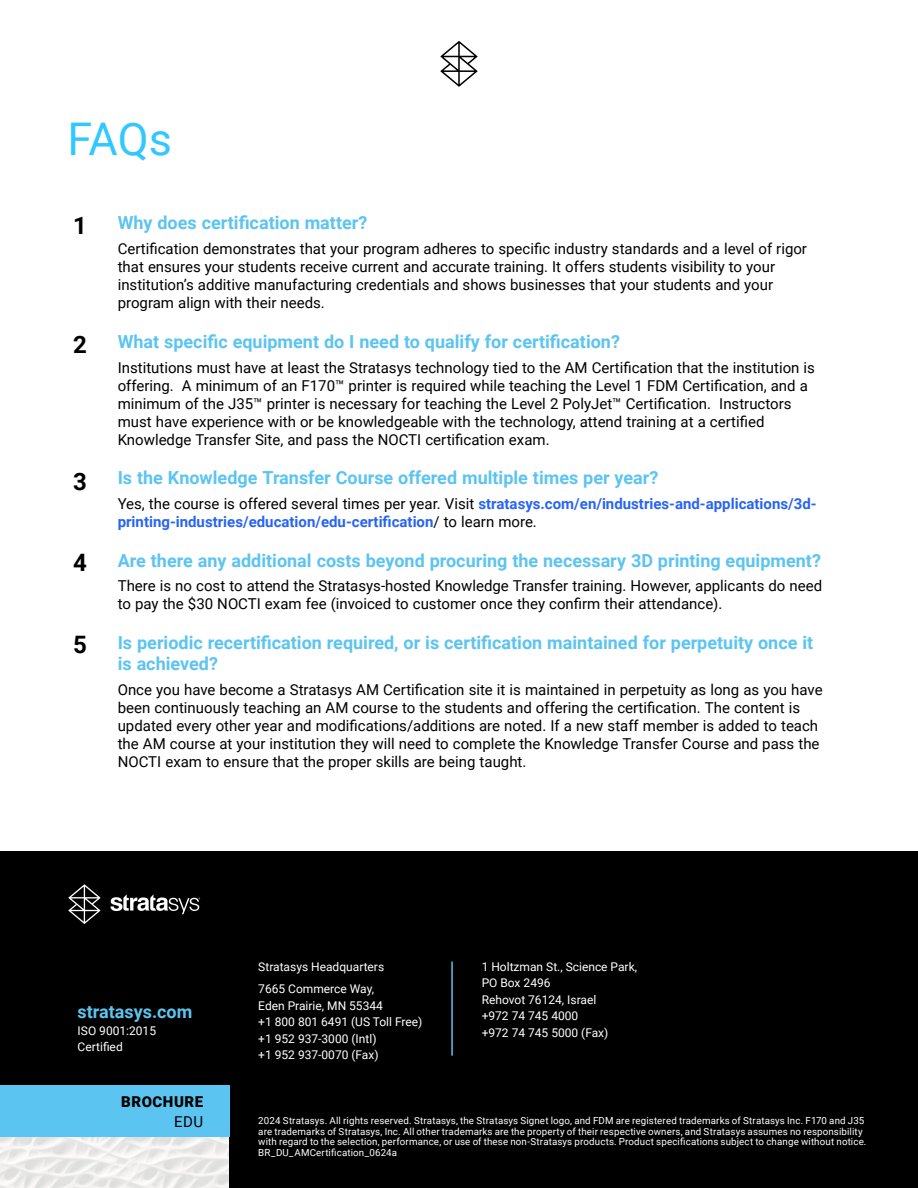
<style>
.page{position:relative;width:918px;height:1188px;background:#fff}
.page>*{position:absolute;margin:0;border:0;box-sizing:border-box;transform-origin:0 0}
.t1{font:45px "Roboto";color:#32c8ff}
.t2{font:700 24px "Roboto";color:#000}
.t3{font:700 18px/21.6px "Roboto";color:#5cc4f1}
.t4{font:15px/18px "Roboto";color:#000}
.t5{font:700 15px/18px "Roboto";color:#2864f5}
.t6{font:900 15px "Roboto";letter-spacing:.035em;color:#000}
.t7{font:12px/16.5px "Roboto";color:#fff}
.t8{font:9.75px/10.5px "Roboto";letter-spacing:.015em;color:#fff}
.s1{font-weight:400;color:#000}
</style>
<div class="page">
<img style="left:0;top:1086px;width:230px;height:102px">
<div style="left:230px;top:851px;width:688px;height:337px;background:#000"></div>
<div style="left:0;top:851px;width:230px;height:235px;background:#000"></div>
<hr style="left:451px;top:962px;width:2px;height:94px;background:#5cc4f1">
<div style="left:0;top:1086px;width:229px;height:51px;background:#5cc4f1"></div>
<svg style="left:110px;top:894px;width:90px;height:20px"></svg>
<svg style="left:68px;top:884px;width:33px;height:40px"></svg>
<svg style="left:440px;top:41px;width:38px;height:46px"></svg>
<h1 class="t1" style="left:68px;top:107px;width:106px">FAQs</h1>
<h2 class="t2" style="left:73px;top:209px;width:15px">1</h2>
<h2 class="t2" style="left:73px;top:328px;width:15px">2</h2>
<h2 class="t2" style="left:73px;top:465px;width:15px">3</h2>
<h2 class="t2" style="left:73px;top:546px;width:15px">4</h2>
<h2 class="t2" style="left:73px;top:628px;width:15px">5</h2>
<p class="t3" style="left:118px;top:212px;width:251px">Why does certification matter?</p>
<p class="t4" style="left:118px;top:239px;width:691px">Certification demonstrates that your program adheres to specific industry standards and a level of rigor that ensures your students receive current and accurate training. It offers students visibility to your institution’s additive manufacturing credentials and shows businesses that your students and your program align with their needs.</p>
<p class="t3" style="left:118px;top:330px;width:504px">What specific equipment do I need to qualify for certification?</p>
<p class="t4" style="left:118px;top:358px;width:699px">Institutions must have at least the Stratasys technology tied to the AM Certification that the institution is offering. A minimum of an F170™ printer is required while teaching the Level 1 FDM Certification, and a minimum of the J35™ printer is necessary for teaching the Level 2 PolyJet™ Certification. Instructors must have experience with or be knowledgeable with the technology, attend training at a certified Knowledge Transfer Site, and pass the NOCTI certification exam.</p>
<p class="t3" style="left:118px;top:466px;width:542px">Is the Knowledge Transfer Course offered multiple times per year?</p>
<p class="t5" style="left:118px;top:494px;width:700px"><span class="s1">Yes, the course is offered several times per year. Visit</span> stratasys.com/en/industries-and-applications/3d&shy;printing-industries/education/edu-certification<span class="s1">/ to learn more.</span></p>
<p class="t3" style="left:118px;top:549px;width:705px">Are there any additional costs beyond procuring the necessary 3D printing equipment?</p>
<p class="t4" style="left:118px;top:576px;width:706px">There is no cost to attend the Stratasys-hosted Knowledge Transfer training. However, applicants do need to pay the $30 NOCTI exam fee (invoiced to customer once they confirm their attendance).</p>
<p class="t3" style="left:118px;top:631px;width:697px">Is periodic recertification required, or is certification maintained for perpetuity once it is achieved?</p>
<p class="t4" style="left:118px;top:680px;width:706px">Once you have become a Stratasys AM Certification site it is maintained in perpetuity as long as you have been continuously teaching an AM course to the students and offering the certification. The content is updated every other year and modifications/additions are noted. If a new staff member is added to teach the AM course at your institution they will need to complete the Knowledge Transfer Course and pass the NOCTI exam to ensure that the proper skills are being taught.</p>
<p class="t3" style="left:78px;top:1000px;width:116px">stratasys.com</p>
<p class="t7" style="left:78px;top:1022px;width:80px">ISO 9001:2015<br>Certified</p>
<p class="t6" style="left:121px;top:1092px;width:84px">BROCHURE</p>
<p class="t4" style="left:174px;top:1112px;width:31px">EDU</p>
<p class="t7" style="left:258px;top:955px;width:127px;line-height:22.5px">Stratasys Headquarters<br>7665 Commerce Way,</p>
<p class="t7" style="left:258px;top:997px;width:166px">Eden Prairie, MN 55344<br>+1 800 801 6491 (US Toll Free) +1 952 937-3000 (Intl)<br>+1 952 937-0070 (Fax)</p>
<p class="t7" style="left:482px;top:958px;width:157px">1 Holtzman St., Science Park,<br>PO Box 2496<br>Rehovot 76124, Israel<br>+972 74 745 4000<br>+972 74 745 5000 (Fax)</p>
<p class="t8" style="left:258px;top:1115px;width:610px">2024 Stratasys. All rights reserved. Stratasys, the Stratasys Signet logo, and FDM are registered trademarks of Stratasys Inc. F170 and J35 are trademarks of Stratasys, Inc. All other trademarks are the property of their respective owners, and Stratasys assumes no responsibility with regard to the selection, performance, or use of these non-Stratasys products. Product specifications subject to change without notice.<br>BR_DU_AMCertification_0624a</p>
</div>
